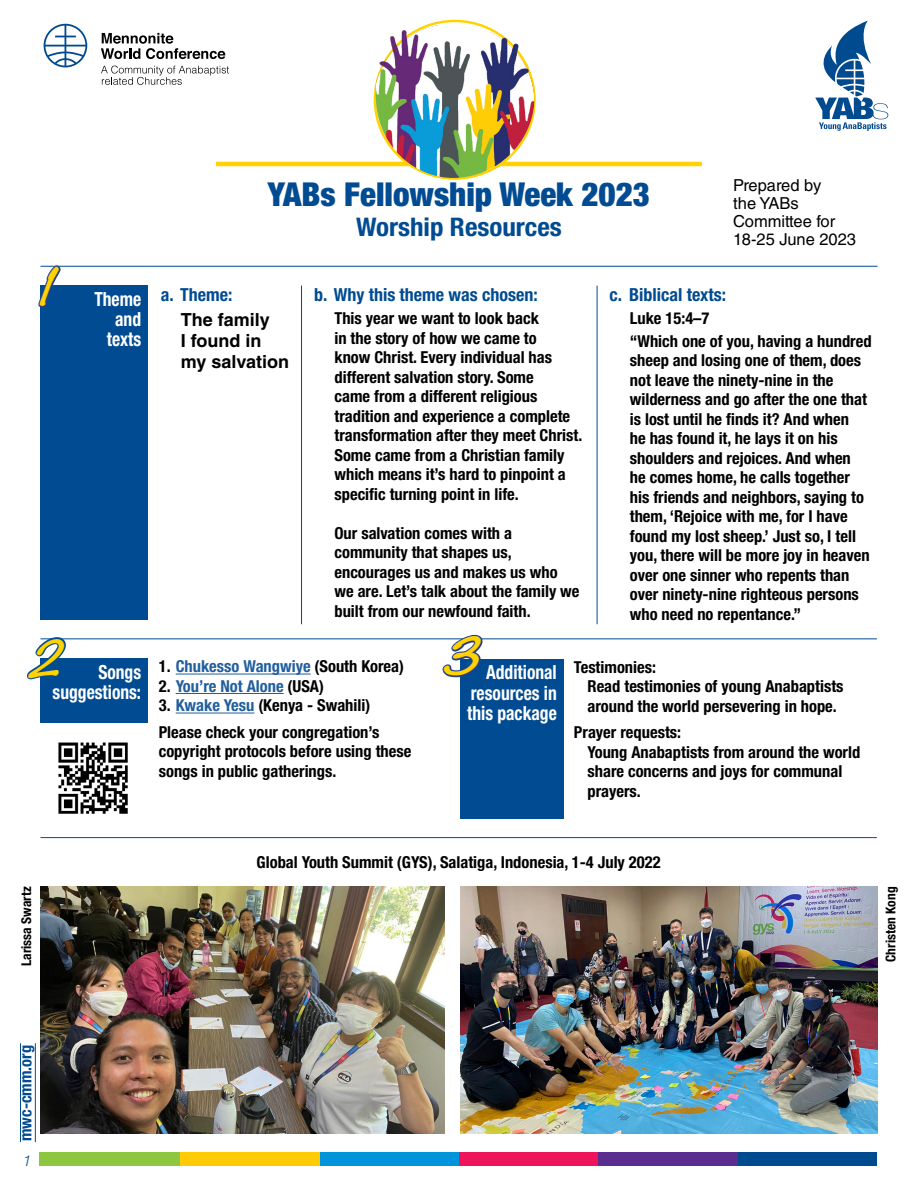
<style>
.page{position:relative;width:918px;height:1188px;background:#fff}
.page>*{position:absolute;margin:0;border:0;box-sizing:border-box;transform-origin:0 0}
.t1{font:italic 700 45px "Noteworthy";color:#ffd200}
.t2{font:900 condensed 33px "Helvetica Neue LT Std";color:#004b91}
.t3{font:700 condensed 25.65px "Helvetica Neue LT Std";color:#004b91;scale:1.05 1}
.t4{font:700 condensed 19.5px/20.2px "Helvetica Neue LT Std";color:#fff;text-align:right;scale:.9 1}
.t5{font:700 condensed 18px "Helvetica Neue LT Std";color:#004b91}
.t6{font:700 18px/21px "Helvetica LT Std";color:#000}
.t7{font:700 condensed 16.5px/19.5px "Helvetica Neue LT Std";color:#000}
.t8{font:700 condensed 16.5px "Helvetica Neue LT Std";color:#215e9e}
.t9{font:16.5px/18px "Helvetica LT Std";color:#000}
.t10{font:700 condensed 16.5px "Helvetica Neue LT Std";color:#004b91}
.t11{font:italic 300 15px "Helvetica Neue LT Std";color:#004b91}
.t12{font:700 condensed 13.5px "Helvetica Neue LT Std";color:#000}
.s1{color:#000}
.s2{color:#215e9e}
</style>
<div class="page">
<div style="left:736px;top:1153px;width:141px;height:13px;background:#004a8f"></div>
<div style="left:597px;top:1153px;width:141px;height:13px;background:#5c2d91"></div>
<div style="left:458px;top:1153px;width:140px;height:13px;background:#ed145b"></div>
<div style="left:318px;top:1153px;width:141px;height:13px;background:#0095da"></div>
<div style="left:179px;top:1153px;width:140px;height:13px;background:#ffcb05"></div>
<div style="left:39px;top:1153px;width:141px;height:13px;background:#8dc63f"></div>
<svg style="left:101px;top:33px;width:124px;height:26px"></svg>
<svg style="left:101px;top:66px;width:128px;height:19px"></svg>
<svg style="left:44px;top:24px;width:43px;height:43px"></svg>
<svg style="left:815px;top:21px;width:73px;height:110px"></svg>
<hr style="left:20px;top:1043px;width:1px;height:99px;background:#004b91">
<hr style="left:35px;top:1043px;width:1px;height:99px;background:#004b91">
<hr style="left:40px;top:638px;width:837px;height:1px;background:#004b91">
<hr style="left:40px;top:837px;width:837px;height:1px;background:#004b91">
<hr style="left:216px;top:162px;width:486px;height:4px;background:#ffd200">
<div style="left:40px;top:285px;width:108px;height:335px;background:#004b91"></div>
<hr style="left:40px;top:266px;width:838px;height:1px;background:#004b91">
<hr style="left:301px;top:286px;width:1px;height:338px;background:#004b91">
<hr style="left:597px;top:286px;width:1px;height:338px;background:#004b91">
<svg style="left:38px;top:265px;width:25px;height:43px"></svg>
<img style="left:372px;top:20px;width:163px;height:159px">
<div style="left:40px;top:658px;width:108px;height:160px;background:#004b91"></div>
<div style="left:460px;top:659px;width:104px;height:160px;background:#004b91"></div>
<hr style="left:176px;top:674px;width:135px;height:1px;background:#215e9e">
<hr style="left:176px;top:693px;width:108px;height:1px;background:#215e9e">
<hr style="left:176px;top:713px;width:78px;height:1px;background:#215e9e">
<svg style="left:26px;top:637px;width:43px;height:43px"></svg>
<svg style="left:440px;top:634px;width:45px;height:44px"></svg>
<div style="left:38px;top:724px;width:114px;height:102px;background:#fff"></div>
<img style="left:58px;top:742px;width:70px;height:72px">
<img style="left:40px;top:887px;width:404px;height:247px">
<img style="left:460px;top:887px;width:418px;height:247px">
<h1 class="t1" style="left:36px;top:247px;width:44px">1</h1>
<p class="t4" style="left:94px;top:289px;width:53px">Theme and texts</p>
<h2 class="t2" style="left:268px;top:174px;width:384px">YABs Fellowship Week 2023</h2>
<h3 class="t3" style="left:356px;top:212px;width:198px">Worship Resources</h3>
<p class="t9" style="left:733px;top:177px;width:124px">Prepared by<br>the YABs<br>Committee for<br>18-25 June 2023</p>
<p class="t5" style="left:161px;top:284px;width:73px">a. Theme:</p>
<p class="t6" style="left:181px;top:309px;width:110px">The family<br>I found in my salvation</p>
<p class="t5" style="left:314px;top:284px;width:225px">b. Why this theme was chosen:</p>
<p class="t7" style="left:334px;top:308px;width:249px">This year we want to look back<br>in the story of how we came to<br>know Christ. Every individual has different salvation story. Some<br>came from a different religious tradition and experience a complete transformation after they meet Christ.<br>Some came from a Christian family which means it’s hard to pinpoint a specific turning point in life.</p>
<p class="t7" style="left:334px;top:523px;width:247px">Our salvation comes with a community that shapes us, encourages us and makes us who we are. Let’s talk about the family we built from our newfound faith.</p>
<p class="t5" style="left:610px;top:284px;width:118px">c. Biblical texts:</p>
<p class="t7" style="left:630px;top:307px;width:243px;line-height:22.8px">Luke 15:4–7<br>“Which one of you, having a hundred</p>
<p class="t7" style="left:630px;top:351px;width:241px">sheep and losing one of them, does not leave the ninety-nine in the wilderness and go after the one that is lost until he finds it? And when<br>he has found it, he lays it on his shoulders and rejoices. And when he comes home, he calls together his friends and neighbors, saying to them, ‘Rejoice with me, for I have found my lost sheep.’ Just so, I tell you, there will be more joy in heaven over one sinner who repents than over ninety-nine righteous persons who need no repentance.”</p>
<h1 class="t1" style="left:27px;top:619px;width:63px">2</h1>
<h1 class="t1" style="left:440px;top:617px;width:67px">3</h1>
<p class="t8" style="left:159px;top:657px;width:247px"><span class="s1">1.</span> Chukesso Wangwiye <span class="s1">(South Korea)</span></p>
<p class="t8" style="left:159px;top:676px;width:167px"><span class="s1">2.</span> You’re Not Alone <span class="s1">(USA)</span></p>
<p class="t7" style="left:159px;top:692px;width:222px;line-height:26.2px">3. <span class="s2">Kwake Yesu</span> (Kenya - Swahili)<br>Please check your congregation’s</p>
<p class="t7" style="left:159px;top:741px;width:254px">copyright protocols before using these songs in public gatherings.</p>
<p class="t4" style="left:53px;top:661px;width:100px">Songs suggestions:</p>
<p class="t4" style="left:467px;top:662px;width:101px;text-align:justify;text-indent:19px">Additional resources in this package</p>
<p class="t7" style="left:587px;top:657px;width:258px;text-indent:-13px">Testimonies:<br>Read testimonies of young Anabaptists around the world persevering in hope.</p>
<p class="t7" style="left:587px;top:722px;width:274px;text-indent:-13px">Prayer requests:<br>Young Anabaptists from around the world share concerns and joys for communal prayers.</p>
<p class="t12" style="left:18px;top:966px;width:81px;rotate:-90deg">Larissa Swartz</p>
<p class="t7" style="left:257px;top:852px;width:405px">Global Youth Summit (GYS), Salatiga, Indonesia, 1-4 July 2022</p>
<p class="t12" style="left:883px;top:962px;width:77px;rotate:-90deg">Christen Kong</p>
<p class="t10" style="left:16px;top:1141px;width:98px;rotate:-90deg">mwc-cmm.org</p>
<p class="t11" style="left:23px;top:1151px;width:10px">1</p>
</div>
